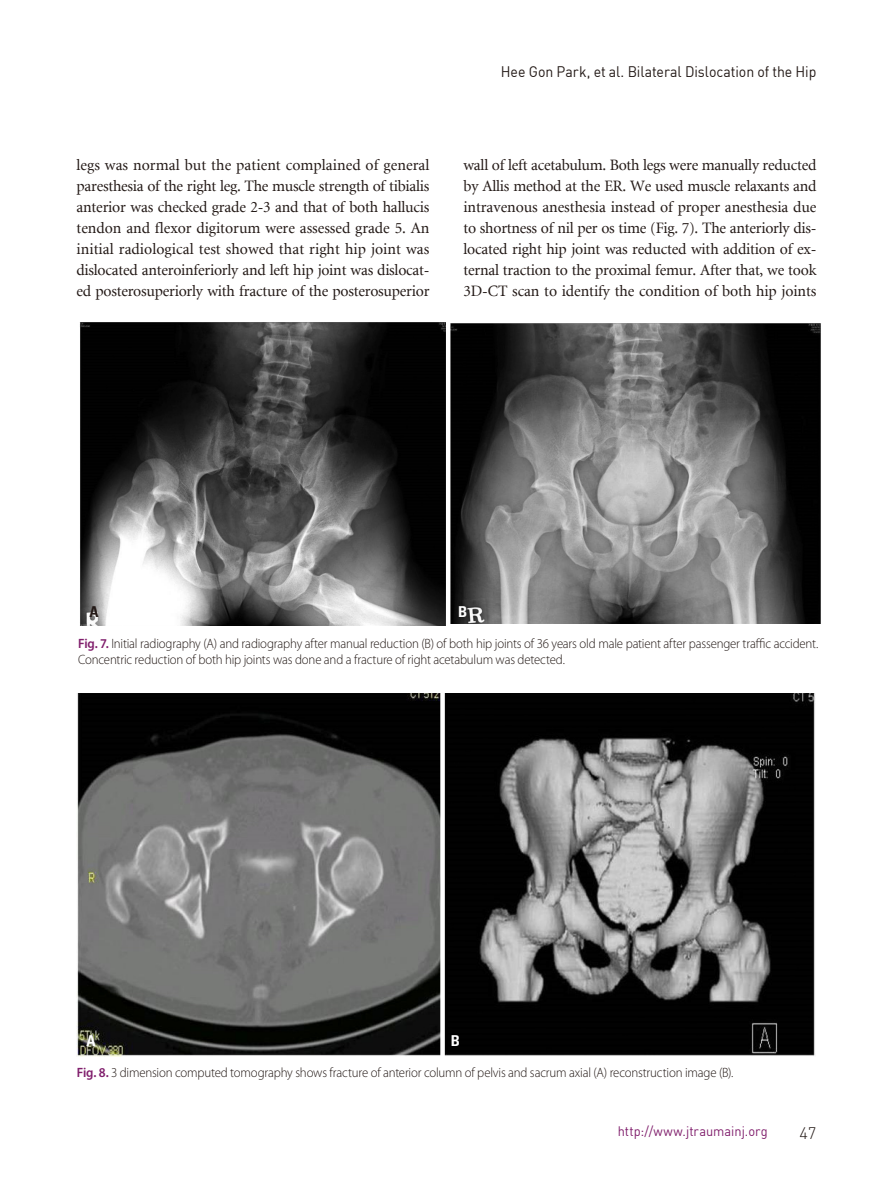
<style>
.page{position:relative;width:893px;height:1191px;background:#fff}
.page>*{position:absolute;margin:0;border:0;box-sizing:border-box;transform-origin:0 0}
.t1{font:300 16.5px "DIN Pro";color:#231916}
.들여쓰기본문{font:15.75px/21px "Minion LT";letter-spacing:-.01em;color:#231916;text-align:justify}
.t2{font:15px "DIN";letter-spacing:-.005em;color:#231916;scale:.94 1}
.t3{font:700 condensed 15px "Univers LT Std";color:#fff}
.t4{font:700 condensed 15px "Univers LT Std";color:#231916}
.그림설명{font:300 13.5px/16.2px "Myriad Pro";letter-spacing:-.015em;color:#231916;scale:.95 1}
.t5{font:13.5px "DIN";color:#801e6c;scale:.95 1}
.s1{font-weight:600;color:#801e6c}
</style>
<div class="page">
<img style="left:80px;top:322px;width:366px;height:303px">
<img style="left:450px;top:323px;width:371px;height:300px">
<img style="left:77px;top:693px;width:738px;height:363px">
<div style="left:440px;top:690px;width:5px;height:370px;background:#fff"></div>
<p class="t2" style="left:501px;top:62px;width:337px">Hee Gon Park, et al. Bilateral Dislocation of the Hip</p>
<p class="들여쓰기본문" style="left:76px;top:155px;width:355px">legs was normal but the patient complained of general paresthesia of the right leg. The muscle strength of tibialis anterior was checked grade 2-3 and that of both hallucis tendon and flexor digitorum were assessed grade 5. An initial radiological test showed that right hip joint was dislocated anteroinferiorly and left hip joint was dislocat&shy;ed posterosuperiorly with fracture of the posterosuperior</p>
<p class="들여쓰기본문" style="left:463px;top:155px;width:355px">wall of left acetabulum. Both legs were manually reducted by Allis method at the ER. We used muscle relaxants and intravenous anesthesia instead of proper anesthesia due to shortness of nil per os time (Fig. 7). The anteriorly dis&shy;located right hip joint was reducted with addition of ex&shy;ternal traction to the proximal femur. After that, we took 3D-CT scan to identify the condition of both hip joints</p>
<p class="t4" style="left:90px;top:602px;width:11px">A</p>
<p class="t3" style="left:458px;top:602px;width:11px">B</p>
<p class="그림설명" style="left:78px;top:635px;width:780px"><span class="s1">Fig. 7.</span> Initial radiography (A) and radiography after manual reduction (B) of both hip joints of 36 years old male patient after passenger traffic accident.<br>Concentric reduction of both hip joints was done and a fracture of right acetabulum was detected.</p>
<p class="t3" style="left:86px;top:1031px;width:11px">A</p>
<p class="t3" style="left:451px;top:1031px;width:11px">B</p>
<p class="그림설명" style="left:77px;top:1064px;width:692px"><span class="s1">Fig. 8.</span> 3 dimension computed tomography shows fracture of anterior column of pelvis and sacrum axial (A) reconstruction image (B).</p>
<p class="t5" style="left:618px;top:1123px;width:159px">http://www.jtraumainj.org</p>
<p class="t1" style="left:799px;top:1121px;width:18px">47</p>
</div>
